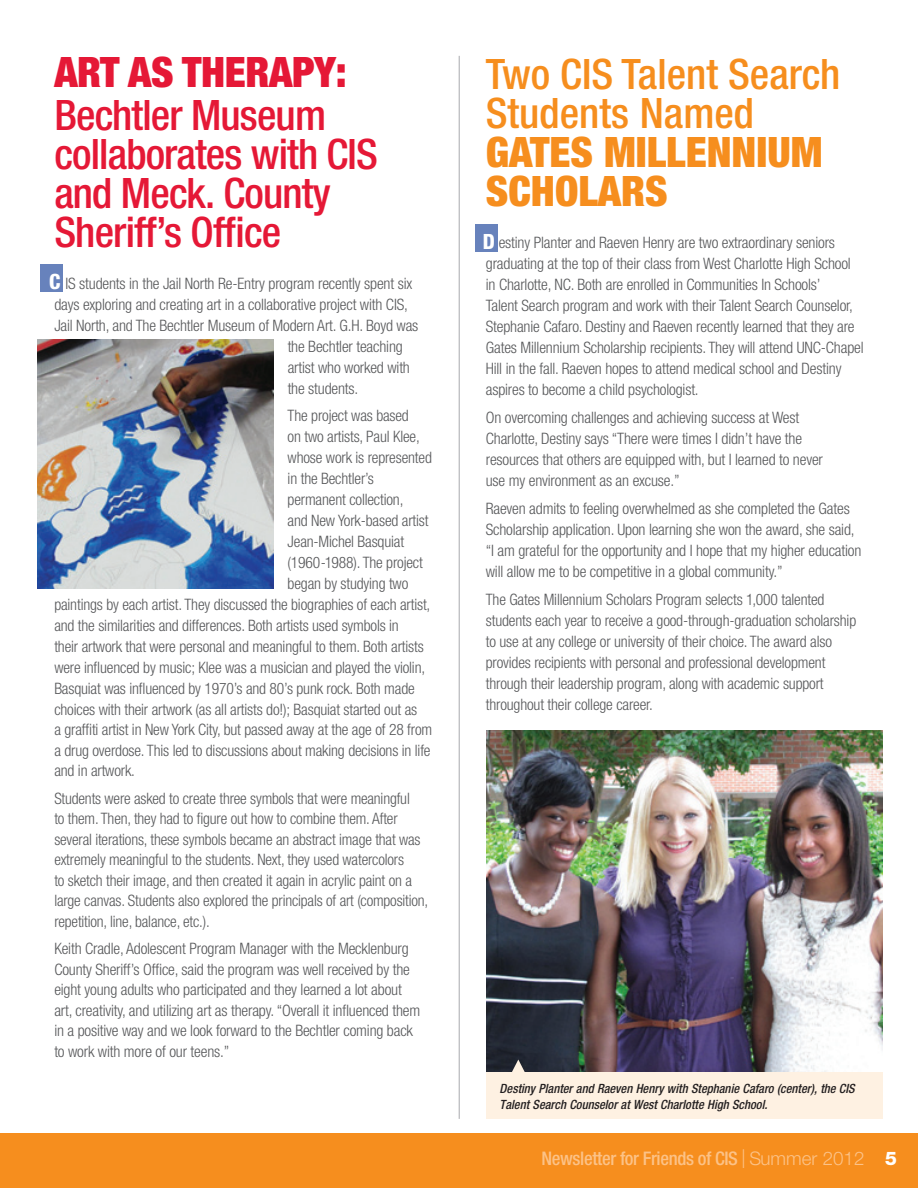
<style>
.page{position:relative;width:918px;height:1188px;background:#fff}
.page>*{position:absolute;margin:0;border:0;box-sizing:border-box;transform-origin:0 0}
.t1{font:500 condensed 42px/39px "Helvetica Neue";letter-spacing:-.02em;color:#e51836}
.t2{font:500 condensed 42px/39px "Helvetica Neue";color:#f68e1e}
.t3{font:900 condensed 42px/39px "Helvetica Neue";letter-spacing:.055em;color:#f68e1e}
.t4{font:900 condensed 42px "Helvetica Neue";color:#e51836}
.t5{font:800 condensed 21px "Helvetica Neue";color:#fff}
.t6{font:500 condensed 18.75px "Helvetica Neue";letter-spacing:-.02em;color:#fcc287}
.t7{font:300 condensed 15.75px/21px "Helvetica Neue";letter-spacing:-.01em;color:#57585a}
.t8{font:italic 500 condensed 12.75px/15.8px "Helvetica Neue";color:#231f20}
.s1{font-weight:300;font-stretch:normal}
.s2{font-weight:800;font-stretch:normal;color:#fff}
</style>
<div class="page">
<div style="left:0;top:1134px;width:918px;height:54px;background:#f68e1e"></div>
<img style="left:486px;top:730px;width:396px;height:343px">
<div style="left:486px;top:1073px;width:396px;height:46px;background:#fef1e2"></div>
<svg style="left:511px;top:1060px;width:15px;height:13px"></svg>
<hr style="left:459px;top:56px;width:1px;height:1063px;background:#a8a9ad">
<img style="left:37px;top:340px;width:237px;height:249px">
<div style="left:41px;top:264px;width:22px;height:28px;background:#6782bc"></div>
<div style="left:475px;top:224px;width:23px;height:27px;background:#6782bc"></div>
<h1 class="t4" style="left:54px;top:46px;width:294px">ART AS THERAPY:</h1>
<h1 class="t1" style="left:54px;top:95px;width:325px">Bechtler Museum collaborates with CIS and Meck. County<br>Sheriff’s Office</h1>
<h2 class="t5" style="left:49px;top:268px;width:13px">C</h2>
<p class="t7" style="left:66px;top:272px;width:348px">IS students in the Jail North Re-Entry program recently spent six</p>
<p class="t7" style="left:54px;top:293px;width:355px">days exploring and creating art in a collaborative project with CIS,</p>
<p class="t7" style="left:54px;top:314px;width:366px">Jail North, and The Bechtler Museum of Modern Art. G.H. Boyd was</p>
<p class="t7" style="left:288px;top:335px;width:117px">the Bechtler teaching</p>
<p class="t7" style="left:288px;top:356px;width:124px">artist who worked with</p>
<p class="t7" style="left:288px;top:377px;width:72px">the students.</p>
<p class="t7" style="left:288px;top:405px;width:123px">The project was based</p>
<p class="t7" style="left:288px;top:426px;width:134px">on two artists, Paul Klee,</p>
<p class="t7" style="left:288px;top:447px;width:146px">whose work is represented</p>
<p class="t7" style="left:288px;top:468px;width:88px">in the Bechtler’s</p>
<p class="t7" style="left:288px;top:489px;width:117px">permanent collection,</p>
<p class="t7" style="left:288px;top:510px;width:142px">and New York-based artist</p>
<p class="t7" style="left:288px;top:531px;width:118px">Jean-Michel Basquiat</p>
<p class="t7" style="left:288px;top:552px;width:137px">(1960-1988). The project</p>
<p class="t7" style="left:288px;top:573px;width:122px">began by studying two</p>
<p class="t7" style="left:54px;top:594px;width:378px">paintings by each artist. They discussed the biographies of each artist,</p>
<p class="t7" style="left:54px;top:615px;width:346px">and the similarities and differences. Both artists used symbols in</p>
<p class="t7" style="left:54px;top:636px;width:371px">their artwork that were personal and meaningful to them. Both artists</p>
<p class="t7" style="left:54px;top:657px;width:372px">were influenced by music; Klee was a musician and played the violin,</p>
<p class="t7" style="left:54px;top:678px;width:362px">Basquiat was influenced by 1970’s and 80’s punk rock. Both made</p>
<p class="t7" style="left:54px;top:699px;width:364px">choices with their artwork (as all artists do!); Basquiat started out as</p>
<p class="t7" style="left:54px;top:719px;width:379px">a graffiti artist in New York City, but passed away at the age of 28 from</p>
<p class="t7" style="left:54px;top:740px;width:378px">a drug overdose. This led to discussions about making decisions in life</p>
<p class="t7" style="left:54px;top:760px;width:82px">and in artwork.</p>
<p class="t7" style="left:54px;top:788px;width:376px;line-height:20.5px">Students were asked to create three symbols that were meaningful<br>to them. Then, they had to figure out how to combine them. After several iterations, these symbols became an abstract image that was extremely meaningful to the students. Next, they used watercolors<br>to sketch their image, and then created it again in acrylic paint on a large canvas. Students also explored the principals of art (composition, repetition, line, balance, etc.).</p>
<p class="t7" style="left:54px;top:938px;width:367px;line-height:20.5px">Keith Cradle, Adolescent Program Manager with the Mecklenburg County Sheriff’s Office, said the program was well received by the eight young adults who participated and they learned a lot about art, creativity, and utilizing art as therapy. “Overall it influenced them in a positive way and we look forward to the Bechtler coming back to work with more of our teens.”</p>
<h1 class="t2" style="left:486px;top:54px;width:356px">Two CIS Talent Search<br>Students Named</h1>
<h1 class="t3" style="left:486px;top:132px;width:46px">GATES</h1>
<h1 class="t3" style="left:486px;top:132px;width:293px;text-indent:118px">MILLENNIUM<br>SCHOLARS</h1>
<h2 class="t5" style="left:483px;top:228px;width:14px">D</h2>
<p class="t7" style="left:486px;top:232px;width:379px;text-indent:13px">estiny Planter and Raeven Henry are two extraordinary seniors graduating at the top of their class from West Charlotte High School in Charlotte, NC. Both are enrolled in Communities In Schools’<br>Talent Search program and work with their Talent Search Counselor, Stephanie Cafaro. Destiny and Raeven recently learned that they are Gates Millennium Scholarship recipients. They will attend UNC-Chapel Hill in the fall. Raeven hopes to attend medical school and Destiny aspires to become a child psychologist.</p>
<p class="t7" style="left:486px;top:407px;width:339px">On overcoming challenges and achieving success at West Charlotte, Destiny says “There were times I didn’t have the resources that others are equipped with, but I learned to never use my environment as an excuse.”</p>
<p class="t7" style="left:486px;top:498px;width:377px">Raeven admits to feeling overwhelmed as she completed the Gates Scholarship application. Upon learning she won the award, she said, “I am grateful for the opportunity and I hope that my higher education will allow me to be competitive in a global community.”</p>
<p class="t7" style="left:486px;top:588px;width:372px">The Gates Millennium Scholars Program selects 1,000 talented students each year to receive a good-through-graduation scholarship to use at any college or university of their choice. The award also provides recipients with personal and professional development through their leadership program, along with academic support throughout their college career.</p>
<p class="t8" style="left:500px;top:1080px;width:357px">Destiny Planter and Raeven Henry with Stephanie Cafaro (center), the CIS<br>Talent Search Counselor at West Charlotte High School.</p>
<p class="t6" style="left:542px;top:1147px;width:357px">Newsletter for Friends of CIS <span class="s1">| Summer 2012</span> <span class="s2">5</span></p>
</div>
